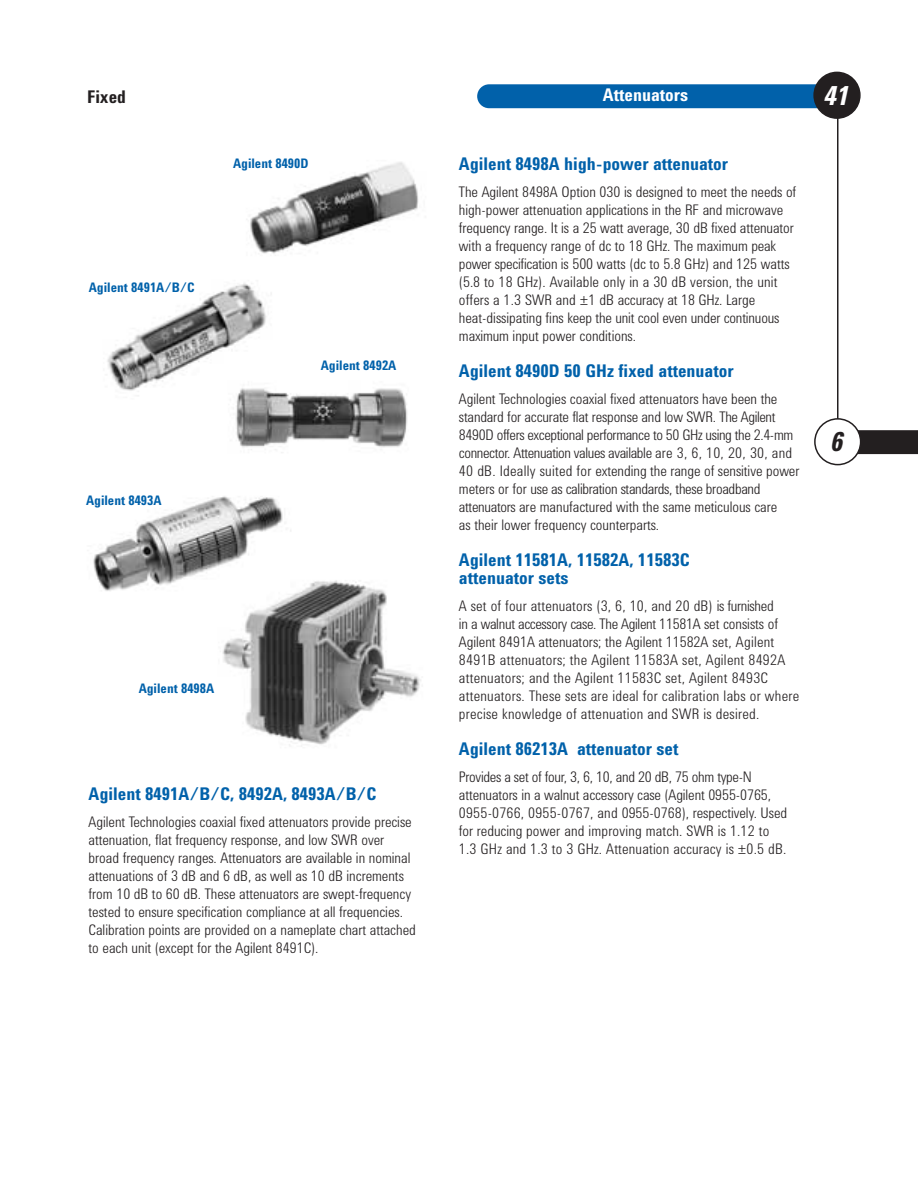
<style>
.page{position:relative;width:918px;height:1188px;background:#fff}
.page>*{position:absolute;margin:0;border:0;box-sizing:border-box;transform-origin:0 0}
.t1{font:italic 700 27px "Agilent Cond";color:#fff}
.t2{font:italic 700 27px "Agilent Cond";color:#231f20}
.t3{font:700 18px/18px "Agilent Cond";color:#0161aa}
.t4{font:700 18px "Agilent Cond";color:#fff}
.t5{font:700 18px "Agilent Cond";color:#231f20}
.t6{font:300 15px/18px "Agilent Cond";color:#231f20}
.t7{font:300 15px/18px "Agilent Cond";letter-spacing:.02em;color:#231f20}
.t8{font:700 13.5px "Agilent Cond";color:#0161aa}
</style>
<div class="page">
<hr style="left:837px;top:74px;width:1px;height:358px;background:#231f20">
<div style="left:477px;top:84px;width:362px;height:24px;background:#0161aa;border-radius:12px"></div>
<svg style="left:813px;top:72px;width:48px;height:47px"></svg>
<svg style="left:814px;top:418px;width:104px;height:47px"></svg>
<img style="left:250px;top:162px;width:169px;height:92px">
<svg style="left:93px;top:283px;width:198px;height:308px"></svg>
<img style="left:205px;top:354px;width:203px;height:139px">
<svg style="left:175px;top:545px;width:19px;height:46px"></svg>
<img style="left:194px;top:545px;width:227px;height:202px">
<p class="t5" style="left:87px;top:90px;width:40px">Fixed</p>
<p class="t4" style="left:603px;top:88px;width:87px">Attenuators</p>
<h1 class="t1" style="left:823px;top:86px;width:27px">41</h1>
<p class="t8" style="left:233px;top:158px;width:77px">Agilent 8490D</p>
<p class="t8" style="left:89px;top:283px;width:108px">Agilent 8491A/B/C</p>
<p class="t8" style="left:321px;top:361px;width:77px">Agilent 8492A</p>
<p class="t8" style="left:86px;top:496px;width:77px">Agilent 8493A</p>
<p class="t8" style="left:139px;top:683px;width:77px">Agilent 8498A</p>
<p class="t3" style="left:89px;top:786px;width:289px">Agilent 8491A/B/C, 8492A, 8493A/B/C</p>
<p class="t6" style="left:89px;top:814px;width:329px">Agilent Technologies coaxial fixed attenuators provide precise attenuation, flat frequency response, and low SWR over broad frequency ranges. Attenuators are available in nominal attenuations of 3 dB and 6 dB, as well as 10 dB increments from 10 dB to 60 dB. These attenuators are swept-frequency tested to ensure specification compliance at all frequencies.<br>Calibration points are provided on a nameplate chart attached to each unit (except for the Agilent 8491C).</p>
<p class="t3" style="left:459px;top:156px;width:271px">Agilent 8498A high-power attenuator</p>
<p class="t6" style="left:459px;top:184px;width:339px">The Agilent 8498A Option 030 is designed to meet the needs of high-power attenuation applications in the RF and microwave frequency range. It is a 25 watt average, 30 dB fixed attenuator with a frequency range of dc to 18 GHz. The maximum peak power specification is 500 watts (dc to 5.8 GHz) and 125 watts (5.8 to 18 GHz). Available only in a 30 dB version, the unit offers a 1.3 SWR and ±1 dB accuracy at 18 GHz. Large heat-dissipating fins keep the unit cool even under continuous maximum input power conditions.</p>
<p class="t3" style="left:459px;top:363px;width:276px">Agilent 8490D 50 GHz fixed attenuator</p>
<p class="t6" style="left:459px;top:391px;width:342px">Agilent Technologies coaxial fixed attenuators have been the standard for accurate flat response and low SWR. The Agilent 8490D offers exceptional performance to 50 GHz using the 2.4-mm connector. Attenuation values available are 3, 6, 10, 20, 30, and 40 dB. Ideally suited for extending the range of sensitive power meters or for use as calibration standards, these broadband attenuators are manufactured with the same meticulous care<br>as their lower frequency counterparts.</p>
<p class="t3" style="left:459px;top:552px;width:232px">Agilent 11581A, 11582A, 11583C attenuator sets</p>
<p class="t7" style="left:459px;top:598px;width:342px">A set of four attenuators (3, 6, 10, and 20 dB) is furnished<br>in a walnut accessory case. The Agilent 11581A set consists of Agilent 8491A attenuators; the Agilent 11582A set, Agilent 8491B attenuators; the Agilent 11583A set, Agilent 8492A attenuators; and the Agilent 11583C set, Agilent 8493C attenuators. These sets are ideal for calibration labs or where precise knowledge of attenuation and SWR is desired.</p>
<p class="t3" style="left:459px;top:741px;width:221px">Agilent 86213A attenuator set</p>
<p class="t6" style="left:459px;top:769px;width:330px">Provides a set of four, 3, 6, 10, and 20 dB, 75 ohm type-N attenuators in a walnut accessory case (Agilent 0955-0765, 0955-0766, 0955-0767, and 0955-0768), respectively. Used for reducing power and improving match. SWR is 1.12 to 1.3 GHz and 1.3 to 3 GHz. Attenuation accuracy is ±0.5 dB.</p>
<h1 class="t2" style="left:830px;top:432px;width:14px">6</h1>
</div>
